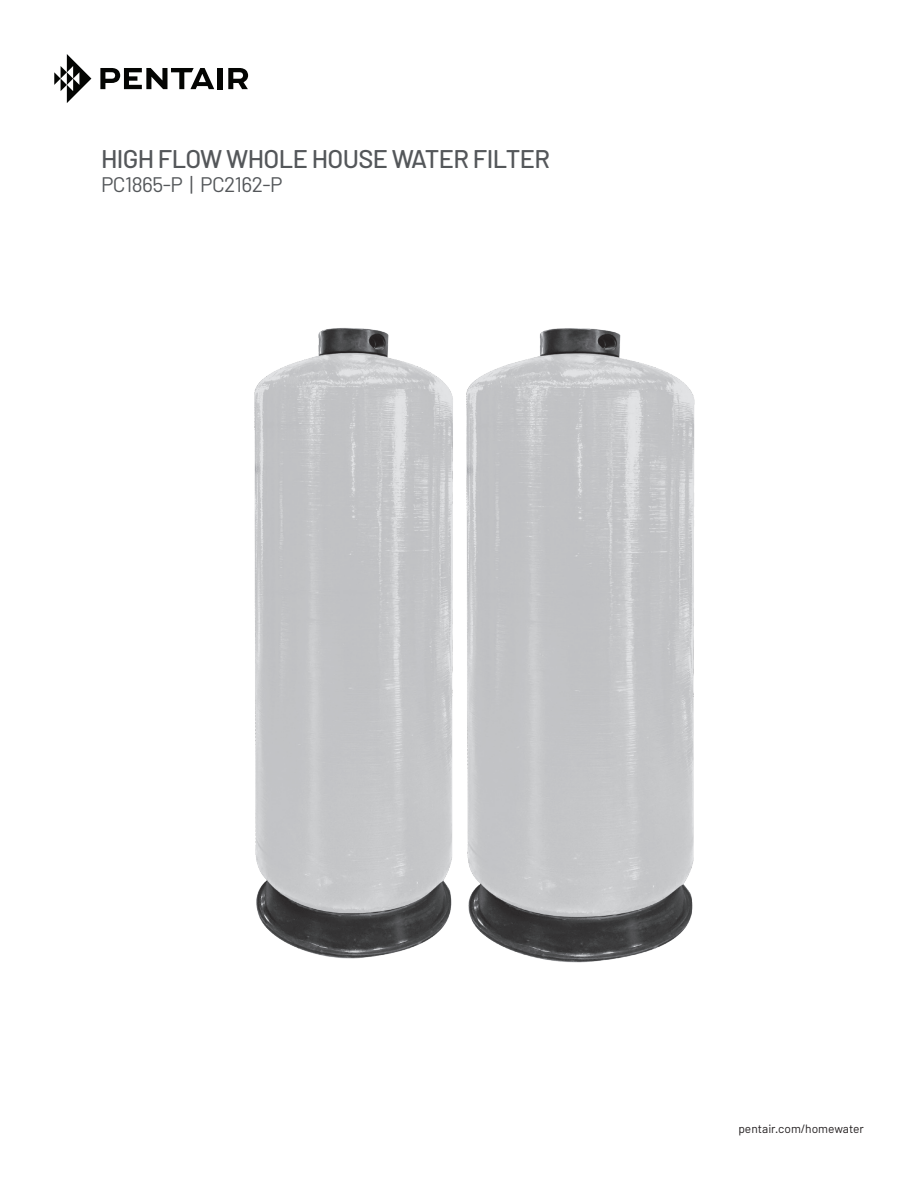
<style>
.page{position:relative;width:918px;height:1188px;background:#fff}
.page>*{position:absolute;margin:0;border:0;box-sizing:border-box;transform-origin:0 0}
.Masthead{font:500 25.5px "Barlow";letter-spacing:-.025em;color:#54575a}
.Masthead-2{font:21px "Barlow";letter-spacing:-.025em;color:#54575a}
.Manual_Paragraph_Tex{font:12px "Barlow";color:#231f20}
</style>
<div class="page">
<img style="left:254px;top:328px;width:441px;height:635px">
<svg style="left:54px;top:54px;width:37px;height:49px"></svg>
<svg style="left:100px;top:68px;width:114px;height:21px"></svg>
<div style="left:218px;top:68px;width:5px;height:21px;background:#040503"></div>
<svg style="left:228px;top:68px;width:20px;height:21px"></svg>
<p class="Masthead" style="left:101px;top:143px;width:450px">HIGH FLOW WHOLE HOUSE WATER FILTER</p>
<p class="Masthead-2" style="left:101px;top:172px;width:183px">PC1865-P | PC2162-P</p>
<p class="Manual_Paragraph_Tex" style="left:738px;top:1121px;width:127px">pentair.com/homewater</p>
</div>
